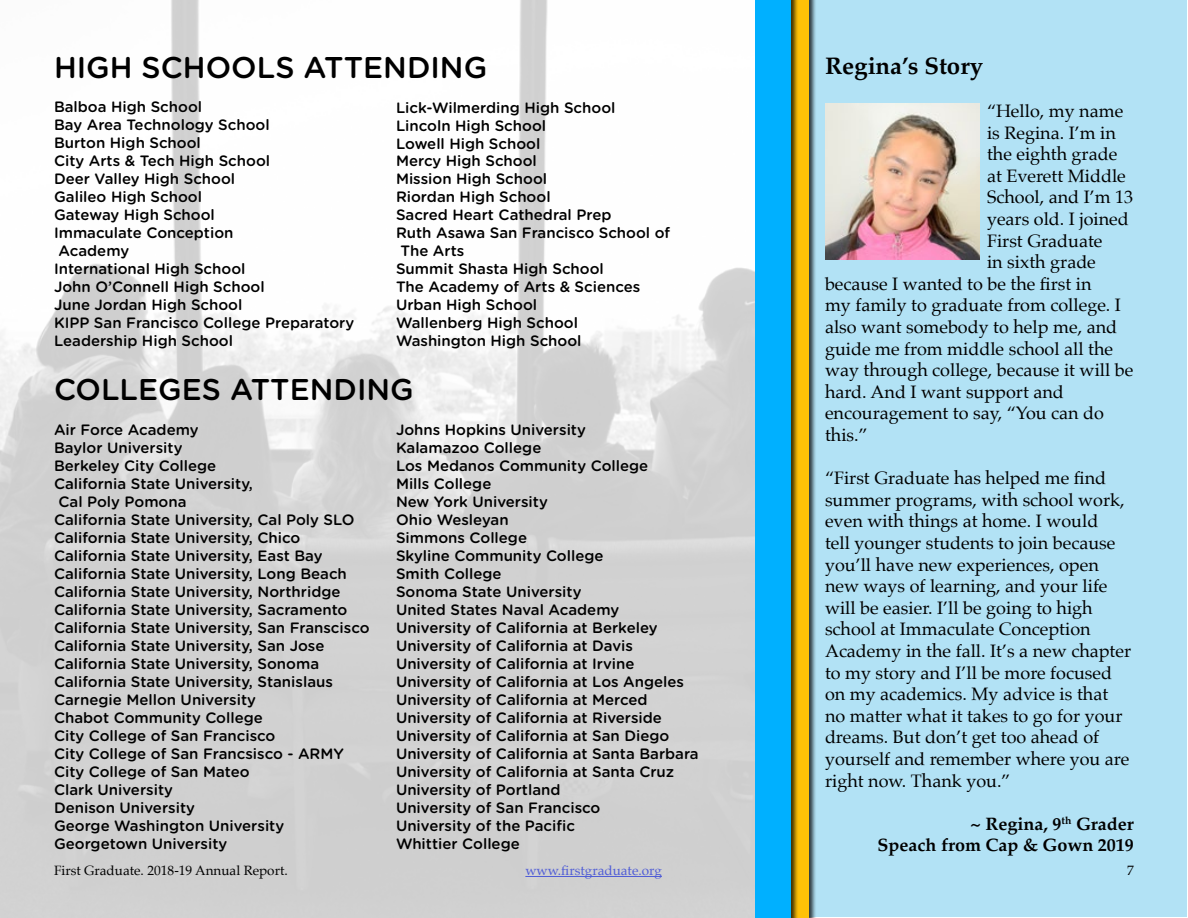
<style>
.page{position:relative;width:1188px;height:918px;background:#fff}
.page>*{position:absolute;margin:0;border:0;box-sizing:border-box;transform-origin:0 0}
.t1{font:500 30px "Gotham Rounded";color:#000}
.t2{font:700 24px "Palatino";color:#000}
.t3{font:18px/21.6px "Palatino";color:#000}
.t4{font:700 18px/21.6px "Palatino";color:#000;text-align:right}
.t5{font:500 15px/18px "Gotham Rounded";color:#000}
.t6{font:13.5px "Palatino";color:#000}
.t7{font:13.5px "Palatino";color:#4f5cd6}
</style>
<div class="page">
<img style="left:0;top:0;width:755px;height:918px">
<div style="left:793px;top:1px;width:394px;height:916px;background:#b2e2f5"></div>
<div style="left:773px;top:0;width:44px;height:918px;background:#000;opacity:.75"></div>
<div style="left:773px;top:0;width:36px;height:918px;background:#ffc107"></div>
<div style="left:755px;top:0;width:44px;height:918px;background:#000;opacity:.75"></div>
<div style="left:755px;top:0;width:36px;height:918px;background:#00b0ff"></div>
<img style="left:825px;top:104px;width:155px;height:156px">
<hr style="left:525px;top:876px;width:137px;height:1px;background:#4f5cd6">
<h1 class="t1" style="left:54px;top:46px;width:435px">HIGH SCHOOLS ATTENDING</h1>
<p class="t5" style="left:54px;top:98px;width:150px">Balboa High School</p>
<p class="t5" style="left:54px;top:116px;width:217px">Bay Area Technology School</p>
<p class="t5" style="left:54px;top:134px;width:148px">Burton High School</p>
<p class="t5" style="left:54px;top:152px;width:218px">City Arts &amp; Tech High School</p>
<p class="t5" style="left:54px;top:170px;width:183px">Deer Valley High School</p>
<p class="t5" style="left:54px;top:188px;width:150px">Galileo High School</p>
<p class="t5" style="left:54px;top:206px;width:162px">Gateway High School</p>
<p class="t5" style="left:54px;top:224px;width:181px">Immaculate Conception</p>
<p class="t5" style="left:58px;top:242px;width:72px">Academy</p>
<p class="t5" style="left:54px;top:260px;width:193px">International High School</p>
<p class="t5" style="left:54px;top:278px;width:212px">John O’Connell High School</p>
<p class="t5" style="left:54px;top:296px;width:190px">June Jordan High School</p>
<p class="t5" style="left:54px;top:314px;width:302px">KIPP San Francisco College Preparatory</p>
<p class="t5" style="left:54px;top:332px;width:181px">Leadership High School</p>
<p class="t5" style="left:396px;top:98px;width:221px">Lick-Wilmerding High School</p>
<p class="t5" style="left:396px;top:116px;width:152px">Lincoln High School</p>
<p class="t5" style="left:396px;top:134px;width:146px">Lowell High School</p>
<p class="t5" style="left:396px;top:152px;width:142px">Mercy High School</p>
<p class="t5" style="left:396px;top:170px;width:153px">Mission High School</p>
<p class="t5" style="left:396px;top:188px;width:156px">Riordan High School</p>
<p class="t5" style="left:396px;top:206px;width:217px">Sacred Heart Cathedral Prep</p>
<p class="t5" style="left:396px;top:224px;width:276px">Ruth Asawa San Francisco School of</p>
<p class="t5" style="left:400px;top:242px;width:65px">The Arts</p>
<p class="t5" style="left:396px;top:260px;width:209px">Summit Shasta High School</p>
<p class="t5" style="left:396px;top:278px;width:246px">The Academy of Arts &amp; Sciences</p>
<p class="t5" style="left:396px;top:296px;width:143px">Urban High School</p>
<p class="t5" style="left:396px;top:314px;width:184px">Wallenberg High School</p>
<p class="t5" style="left:396px;top:332px;width:187px">Washington High School</p>
<h1 class="t1" style="left:54px;top:368px;width:361px">COLLEGES ATTENDING</h1>
<p class="t5" style="left:54px;top:420px;width:146px">Air Force Academy</p>
<p class="t5" style="left:54px;top:438px;width:130px">Baylor University</p>
<p class="t5" style="left:54px;top:456px;width:164px">Berkeley City College</p>
<p class="t5" style="left:54px;top:474px;width:201px">California State University,</p>
<p class="t5" style="left:58px;top:492px;width:130px">Cal Poly Pomona</p>
<p class="t5" style="left:54px;top:510px;width:302px">California State University, Cal Poly SLO</p>
<p class="t5" style="left:54px;top:528px;width:248px">California State University, Chico</p>
<p class="t5" style="left:54px;top:546px;width:270px">California State University, East Bay</p>
<p class="t5" style="left:54px;top:564px;width:294px">California State University, Long Beach</p>
<p class="t5" style="left:54px;top:582px;width:288px">California State University, Northridge</p>
<p class="t5" style="left:54px;top:600px;width:295px">California State University, Sacramento</p>
<p class="t5" style="left:54px;top:618px;width:317px">California State University, San Franscisco</p>
<p class="t5" style="left:54px;top:636px;width:272px">California State University, San Jose</p>
<p class="t5" style="left:54px;top:654px;width:267px">California State University, Sonoma</p>
<p class="t5" style="left:54px;top:672px;width:281px">California State University, Stanislaus</p>
<p class="t5" style="left:54px;top:690px;width:204px">Carnegie Mellon University</p>
<p class="t5" style="left:54px;top:708px;width:210px">Chabot Community College</p>
<p class="t5" style="left:54px;top:726px;width:223px">City College of San Francisco</p>
<p class="t5" style="left:54px;top:744px;width:291px">City College of San Francsisco - ARMY</p>
<p class="t5" style="left:54px;top:762px;width:197px">City College of San Mateo</p>
<p class="t5" style="left:54px;top:780px;width:120px">Clark University</p>
<p class="t5" style="left:54px;top:798px;width:142px">Denison University</p>
<p class="t5" style="left:54px;top:816px;width:232px">George Washington University</p>
<p class="t5" style="left:54px;top:834px;width:175px">Georgetown University</p>
<p class="t5" style="left:396px;top:420px;width:304px">Johns Hopkins University<br>Kalamazoo College<br>Los Medanos Community College<br>Mills College<br>New York University<br>Ohio Wesleyan<br>Simmons College<br>Skyline Community College<br>Smith College<br>Sonoma State University<br>United States Naval Academy<br>University of California at Berkeley<br>University of California at Davis<br>University of California at Irvine<br>University of California at Los Angeles<br>University of California at Merced<br>University of California at Riverside<br>University of California at San Diego<br>University of California at Santa Barbara<br>University of California at Santa Cruz<br>University of Portland<br>University of San Francisco<br>University of the Pacific<br>Whittier College</p>
<h2 class="t2" style="left:825px;top:45px;width:160px">Regina’s Story</h2>
<p class="t3" style="left:987px;top:100px;width:138px">“Hello, my name</p>
<p class="t3" style="left:987px;top:122px;width:130px">is Regina. I’m in</p>
<p class="t3" style="left:987px;top:143px;width:132px">the eighth grade</p>
<p class="t3" style="left:987px;top:165px;width:140px">at Everett Middle</p>
<p class="t3" style="left:987px;top:186px;width:148px">School, and I’m 13</p>
<p class="t3" style="left:987px;top:208px;width:143px">years old. I joined</p>
<p class="t3" style="left:987px;top:230px;width:117px">First Graduate</p>
<p class="t3" style="left:987px;top:251px;width:110px">in sixth grade</p>
<p class="t3" style="left:825px;top:273px;width:268px">because I wanted to be the first in</p>
<p class="t3" style="left:825px;top:294px;width:298px">my family to graduate from college. I</p>
<p class="t3" style="left:825px;top:316px;width:294px">also want somebody to help me, and</p>
<p class="t3" style="left:825px;top:338px;width:290px">guide me from middle school all the</p>
<p class="t3" style="left:825px;top:359px;width:310px">way through college, because it will be</p>
<p class="t3" style="left:825px;top:381px;width:240px">hard. And I want support and</p>
<p class="t3" style="left:825px;top:402px;width:281px">encouragement to say, “You can do</p>
<p class="t3" style="left:825px;top:424px;width:44px">this.”</p>
<p class="t3" style="left:825px;top:467px;width:308px">“First Graduate has helped me find summer programs, with school work, even with things at home. I would<br>tell younger students to join because you’ll have new experiences, open new ways of learning, and your life will be easier. I’ll be going to high school at Immaculate Conception Academy in the fall. It’s a new chapter to my story and I’ll be more focused on my academics. My advice is that no matter what it takes to go for your dreams. But don’t get too ahead of yourself and remember where you are right now. Thank you.”</p>
<p class="t4" style="left:878px;top:812px;width:258px">~ Regina, 9<sup>th</sup> Grader<br>Speach from Cap &amp; Gown 2019</p>
<p class="t6" style="left:54px;top:859px;width:235px">First Graduate. 2018-19 Annual Report.</p>
<p class="t7" style="left:525px;top:859px;width:138px">www.firstgraduate.org</p>
<p class="t6" style="left:1127px;top:859px;width:8px">7</p>
</div>
